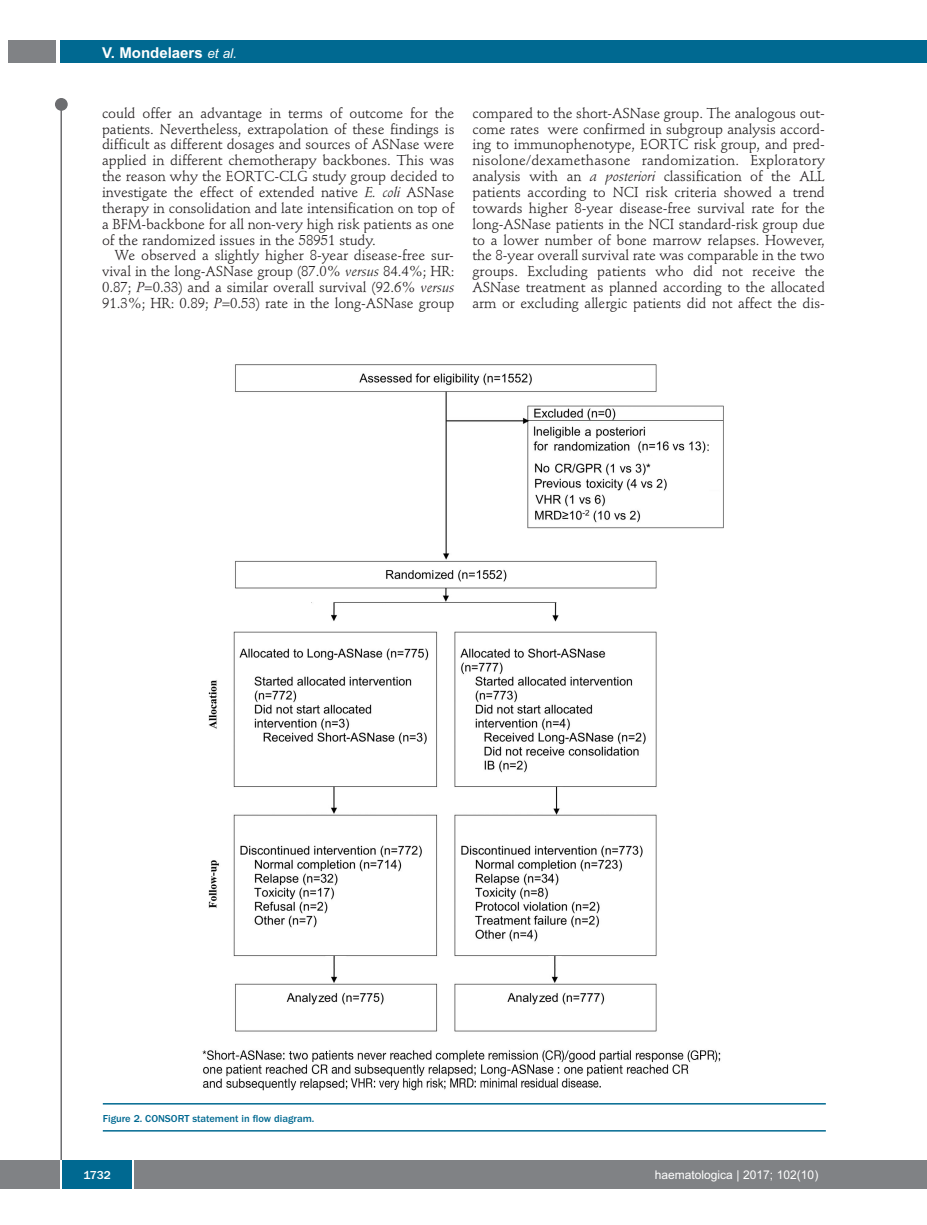
<style>
.page{position:relative;width:927px;height:1225px;background:#fff}
.page>*{position:absolute;margin:0;border:0;box-sizing:border-box;transform-origin:0 0}
.t1{font:700 15px "Arial";color:#fff}
.t2{font:14.25px/15.9px "Stempel Schneidler";letter-spacing:-.005em;color:#231f20;text-align:justify}
.t3{font:12px "Arial";color:#fff}
.t4{font:500 12px "Franklin Gothic";color:#fff}
.t5{font:500 10.5px "Franklin Gothic";color:#006991}
.s1{font-weight:400;font-style:italic;font-size:13.5px}
.s2{font-style:italic}
</style>
<div class="page">
<div style="left:911px;top:40px;width:16px;height:22px;background:#006991"></div>
<div style="left:910px;top:1160px;width:17px;height:28px;background:#808285"></div>
<div style="left:55px;top:98px;width:13px;height:13px;background:#6c6d70;border-radius:50%"></div>
<hr style="left:60px;top:101px;width:2px;height:1061px;background:#6c6d70">
<div style="left:60px;top:40px;width:852px;height:22px;background:#006991"></div>
<div style="left:9px;top:40px;width:47px;height:22px;background:#808285"></div>
<div style="left:0;top:1160px;width:911px;height:28px;background:#808285"></div>
<div style="left:62px;top:1160px;width:71px;height:28px;background:#006991"></div>
<hr style="left:60px;top:1160px;width:2px;height:28px;background:#fff">
<svg style="left:133px;top:1160px;width:1px;height:28px"></svg>
<img style="left:202px;top:364px;width:522px;height:727px">
<hr style="left:103px;top:1103px;width:723px;height:1px;background:#006991">
<hr style="left:103px;top:1130px;width:723px;height:1px;background:#006991">
<p class="t1" style="left:102px;top:44px;width:136px">V. Mondelaers <span class="s1">et al.</span></p>
<p class="t2" style="left:102px;top:106px;width:354px">could offer an advantage in terms of outcome for the patients. Nevertheless, extrapolation of these findings is difficult as different dosages and sources of ASNase were applied in different chemotherapy backbones. This was the reason why the EORTC-CLG study group decided to investigate the effect of extended native <span class="s2">E. coli</span> ASNase therapy in consolidation and late intensification on top of a BFM-backbone for all non-very high risk patients as one of the randomized issues in the 58951 study.</p>
<p class="t2" style="left:102px;top:249px;width:354px;text-indent:13px">We observed a slightly higher 8-year disease-free sur&shy;vival in the long-ASNase group (87.0% <span class="s2">versus</span> 84.4%; HR:<br>0.87; <span class="s2">P</span>=0.33) and a similar overall survival (92.6% <span class="s2">versus </span>91.3%; HR: 0.89; <span class="s2">P</span>=0.53) rate in the long-ASNase group</p>
<p class="t2" style="left:472px;top:106px;width:354px">compared to the short-ASNase group. The analogous out&shy;come rates were confirmed in subgroup analysis accord&shy;ing to immunophenotype, EORTC risk group, and pred&shy;nisolone/dexamethasone randomization. Exploratory analysis with an <span class="s2">a posteriori</span> classification of the ALL patients according to NCI risk criteria showed a trend towards higher 8-year disease-free survival rate for the long-ASNase patients in the NCI standard-risk group due to a lower number of bone marrow relapses. However, the 8-year overall survival rate was comparable in the two groups. Excluding patients who did not receive the ASNase treatment as planned according to the allocated arm or excluding allergic patients did not affect the dis-</p>
<p class="t5" style="left:103px;top:1111px;width:213px">Figure 2. CONSORT statement in flow diagram.</p>
<p class="t4" style="left:84px;top:1167px;width:29px">1732</p>
<p class="t3" style="left:655px;top:1167px;width:165px">haematologica | 2017; 102(10)</p>
</div>
